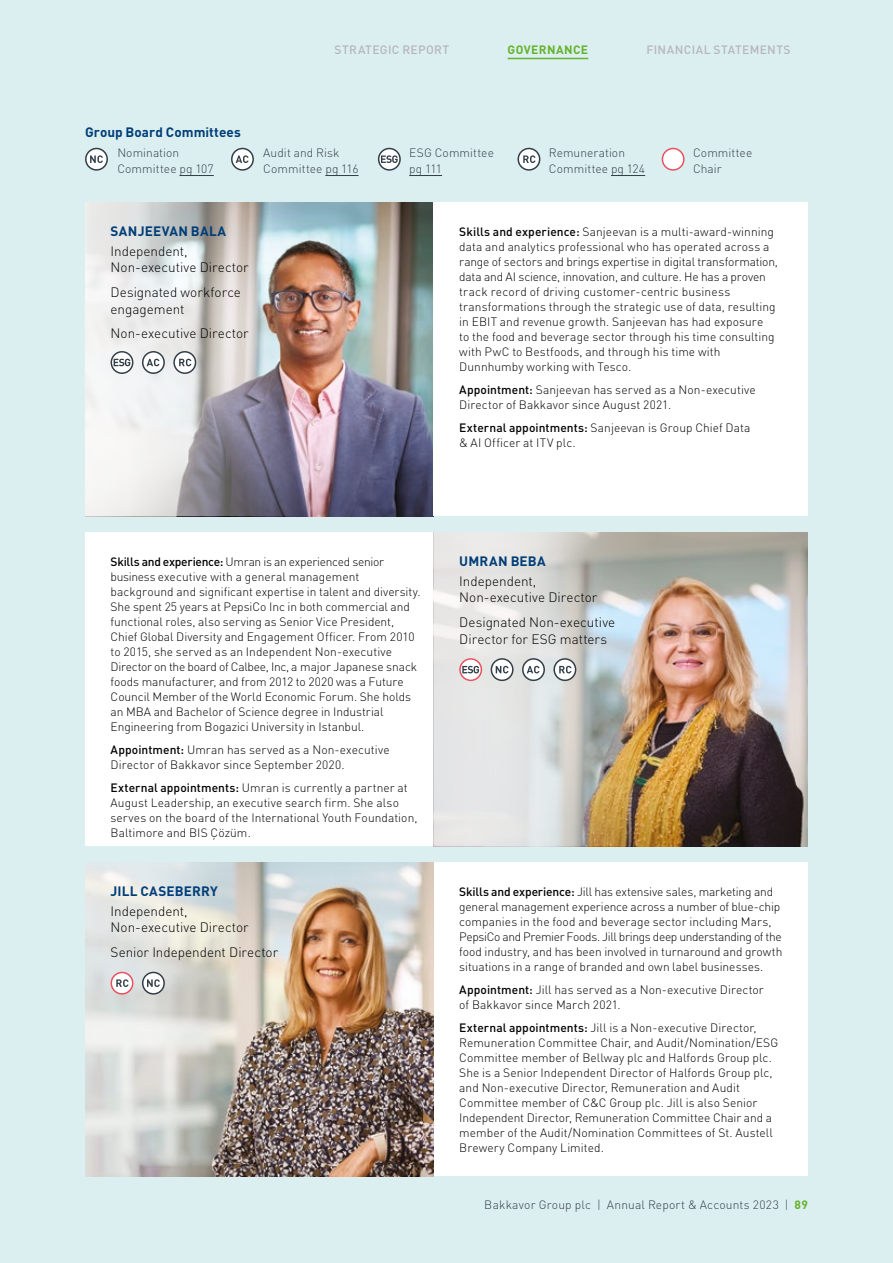
<style>
.page{position:relative;width:893px;height:1263px;background:#dceff0}
.page>*{position:absolute;margin:0;border:0;box-sizing:border-box;transform-origin:0 0}
.t1{font:300 13.5px/16.5px "DIN Pro";color:#000}
.t2{font:700 13.5px "DIN Pro";letter-spacing:.01em;color:#003e78}
.t3{font:700 13.5px "DIN Pro";letter-spacing:.03em;color:#003e78}
.t4{font:300 12px/15px "DIN Pro";letter-spacing:.005em;color:#000}
.t5{font:300 12px/16.5px "DIN Pro";letter-spacing:.01em;color:#323e48}
.t6{font:500 12px "DIN Pro";letter-spacing:.03em;color:#b6b6bb}
.t7{font:700 12px "DIN Pro";letter-spacing:.03em;color:#65b32e}
.s1{font-weight:500}
.s2{font-weight:700;color:#65b32e}
</style>
<div class="page">
<img style="left:306px;top:202px;width:128px;height:314px">
<svg style="left:85px;top:202px;width:221px;height:314px"></svg>
<div style="left:434px;top:202px;width:374px;height:314px;background:#fff"></div>
<div style="left:85px;top:532px;width:349px;height:314px;background:#fff"></div>
<div style="left:434px;top:862px;width:374px;height:314px;background:#fff"></div>
<img style="left:654px;top:532px;width:154px;height:314px">
<img style="left:85px;top:862px;width:349px;height:314px">
<div style="left:111px;top:972px;width:22px;height:22px;background:#fff;border-radius:50%"></div>
<div style="left:111px;top:972px;width:22px;height:23px;border:2px solid #ea5160;border-radius:50%"></div>
<svg style="left:116px;top:979px;width:13px;height:8px"></svg>
<div style="left:143px;top:972px;width:21px;height:22px;background:#fff;border-radius:50%"></div>
<div style="left:142px;top:972px;width:23px;height:23px;border:2px solid #323e48;border-radius:50%"></div>
<svg style="left:147px;top:979px;width:13px;height:8px"></svg>
<svg style="left:143px;top:352px;width:21px;height:21px"></svg>
<div style="left:142px;top:351px;width:23px;height:23px;border:2px solid #323e48;border-radius:50%"></div>
<svg style="left:147px;top:359px;width:12px;height:7px"></svg>
<svg style="left:174px;top:352px;width:22px;height:21px"></svg>
<div style="left:173px;top:351px;width:23px;height:23px;border:2px solid #323e48;border-radius:50%"></div>
<svg style="left:179px;top:359px;width:12px;height:7px"></svg>
<svg style="left:111px;top:352px;width:22px;height:21px"></svg>
<svg style="left:114px;top:359px;width:16px;height:7px"></svg>
<div style="left:111px;top:351px;width:22px;height:23px;border:2px solid #323e48;border-radius:50%"></div>
<svg style="left:434px;top:532px;width:220px;height:314px"></svg>
<svg style="left:460px;top:659px;width:21px;height:21px"></svg>
<svg style="left:462px;top:666px;width:17px;height:7px"></svg>
<div style="left:459px;top:658px;width:23px;height:23px;border:2px solid #ea5160;border-radius:50%"></div>
<svg style="left:491px;top:659px;width:22px;height:21px"></svg>
<div style="left:491px;top:658px;width:23px;height:23px;border:2px solid #323e48;border-radius:50%"></div>
<svg style="left:496px;top:666px;width:12px;height:7px"></svg>
<svg style="left:523px;top:659px;width:21px;height:21px"></svg>
<div style="left:522px;top:658px;width:23px;height:23px;border:2px solid #323e48;border-radius:50%"></div>
<svg style="left:527px;top:666px;width:12px;height:7px"></svg>
<svg style="left:554px;top:659px;width:22px;height:21px"></svg>
<div style="left:553px;top:658px;width:23px;height:23px;border:2px solid #323e48;border-radius:50%"></div>
<svg style="left:559px;top:666px;width:12px;height:7px"></svg>
<hr style="left:508px;top:58px;width:80px;height:1px;background:#65b32e">
<div style="left:232px;top:149px;width:21px;height:21px;background:#fff;border-radius:50%"></div>
<div style="left:231px;top:148px;width:23px;height:23px;border:2px solid #323e48;border-radius:50%"></div>
<svg style="left:236px;top:155px;width:12px;height:8px"></svg>
<div style="left:86px;top:149px;width:21px;height:21px;background:#fff;border-radius:50%"></div>
<div style="left:85px;top:148px;width:23px;height:23px;border:2px solid #323e48;border-radius:50%"></div>
<svg style="left:90px;top:155px;width:13px;height:8px"></svg>
<div style="left:518px;top:149px;width:22px;height:21px;background:#fff;border-radius:50%"></div>
<div style="left:517px;top:148px;width:23px;height:23px;border:2px solid #323e48;border-radius:50%"></div>
<svg style="left:523px;top:155px;width:12px;height:8px"></svg>
<div style="left:379px;top:149px;width:21px;height:21px;background:#fff;border-radius:50%"></div>
<svg style="left:381px;top:155px;width:17px;height:8px"></svg>
<div style="left:378px;top:148px;width:23px;height:23px;border:2px solid #323e48;border-radius:50%"></div>
<hr style="left:325px;top:175px;width:34px;height:1px;background:#323e48">
<hr style="left:179px;top:175px;width:35px;height:1px;background:#323e48">
<hr style="left:611px;top:175px;width:34px;height:1px;background:#323e48">
<hr style="left:409px;top:175px;width:33px;height:1px;background:#323e48">
<div style="left:662px;top:149px;width:22px;height:21px;background:#fff;border-radius:50%"></div>
<div style="left:662px;top:148px;width:23px;height:23px;border:2px solid #ea5160;border-radius:50%"></div>
<p class="t2" style="left:85px;top:121px;width:157px">Group Board Committees</p>
<p class="t6" style="left:335px;top:40px;width:116px">STRATEGIC REPORT</p>
<p class="t7" style="left:508px;top:40px;width:82px">GOVERNANCE</p>
<p class="t6" style="left:646px;top:40px;width:146px">FINANCIAL STATEMENTS</p>
<p class="t5" style="left:409px;top:143px;width:86px">ESG Committee pg 111</p>
<p class="t5" style="left:693px;top:143px;width:61px">Committee<br>Chair</p>
<p class="t5" style="left:117px;top:143px;width:98px">Nomination<br>Committee pg 107</p>
<p class="t5" style="left:549px;top:143px;width:98px">Remuneration<br>Committee pg 124</p>
<p class="t5" style="left:263px;top:143px;width:97px">Audit and Risk<br>Committee pg 116</p>
<p class="t3" style="left:111px;top:220px;width:117px">SANJEEVAN BALA</p>
<p class="t1" style="left:111px;top:242px;width:140px">Independent,<br>Non-executive Director</p>
<p class="t1" style="left:111px;top:283px;width:132px">Designated workforce engagement</p>
<p class="t1" style="left:111px;top:324px;width:140px">Non-executive Director</p>
<p class="t4" style="left:459px;top:223px;width:320px"><span class="s1">Skills and experience:</span> Sanjeevan is a multi-award-winning data and analytics professional who has operated across a range of sectors and brings expertise in digital transformation, data and AI science, innovation, and culture. He has a proven track record of driving customer-centric business transformations through the strategic use of data, resulting in EBIT and revenue growth. Sanjeevan has had exposure<br>to the food and beverage sector through his time consulting with PwC to Bestfoods, and through his time with Dunnhumby working with Tesco.</p>
<p class="t4" style="left:459px;top:381px;width:298px"><span class="s1">Appointment:</span> Sanjeevan has served as a Non-executive<br>Director of Bakkavor since August 2021.</p>
<p class="t4" style="left:459px;top:419px;width:293px"><span class="s1">External appointments:</span> Sanjeevan is Group Chief Data &amp; AI Officer at ITV plc.</p>
<p class="t4" style="left:111px;top:553px;width:312px"><span class="s1">Skills and experience:</span> Umran is an experienced senior business executive with a general management background and significant expertise in talent and diversity.<br>She spent 25 years at PepsiCo Inc in both commercial and functional roles, also serving as Senior Vice President, Chief Global Diversity and Engagement Officer. From 2010 to 2015, she served as an Independent Non-executive Director on the board of Calbee, Inc, a major Japanese snack foods manufacturer, and from 2012 to 2020 was a Future Council Member of the World Economic Forum. She holds an MBA and Bachelor of Science degree in Industrial Engineering from Bogazici University in Istanbul.</p>
<p class="t4" style="left:111px;top:741px;width:281px"><span class="s1">Appointment:</span> Umran has served as a Non-executive<br>Director of Bakkavor since September 2020.</p>
<p class="t4" style="left:111px;top:779px;width:309px"><span class="s1">External appointments:</span> Umran is currently a partner at August Leadership, an executive search firm. She also serves on the board of the International Youth Foundation, Baltimore and BIS Çözüm.</p>
<p class="t2" style="left:111px;top:880px;width:109px">JILL CASEBERRY</p>
<p class="t1" style="left:111px;top:902px;width:140px">Independent,<br>Non-executive Director</p>
<p class="t1" style="left:111px;top:943px;width:169px">Senior Independent Director</p>
<p class="t2" style="left:459px;top:550px;width:88px">UMRAN BEBA</p>
<p class="t1" style="left:459px;top:572px;width:140px">Independent,<br>Non-executive Director</p>
<p class="t1" style="left:459px;top:613px;width:158px">Designated Non-executive<br>Director for ESG matters</p>
<p class="t4" style="left:459px;top:883px;width:325px"><span class="s1">Skills and experience:</span> Jill has extensive sales, marketing and general management experience across a number of blue-chip companies in the food and beverage sector including Mars, PepsiCo and Premier Foods. Jill brings deep understanding of the food industry, and has been involved in turnaround and growth situations in a range of branded and own label businesses.</p>
<p class="t4" style="left:459px;top:981px;width:306px"><span class="s1">Appointment:</span> Jill has served as a Non-executive Director of Bakkavor since March 2021.</p>
<p class="t4" style="left:459px;top:1019px;width:321px"><span class="s1">External appointments:</span> Jill is a Non-executive Director, Remuneration Committee Chair, and Audit/Nomination/ESG Committee member of Bellway plc and Halfords Group plc.<br>She is a Senior Independent Director of Halfords Group plc, and Non-executive Director, Remuneration and Audit Committee member of C&amp;C Group plc. Jill is also Senior Independent Director, Remuneration Committee Chair and a member of the Audit/Nomination Committees of St. Austell Brewery Company Limited.</p>
<p class="t5" style="left:484px;top:1196px;width:325px">Bakkavor Group plc | Annual Report &amp; Accounts 2023 | <span class="s2">89</span></p>
</div>
